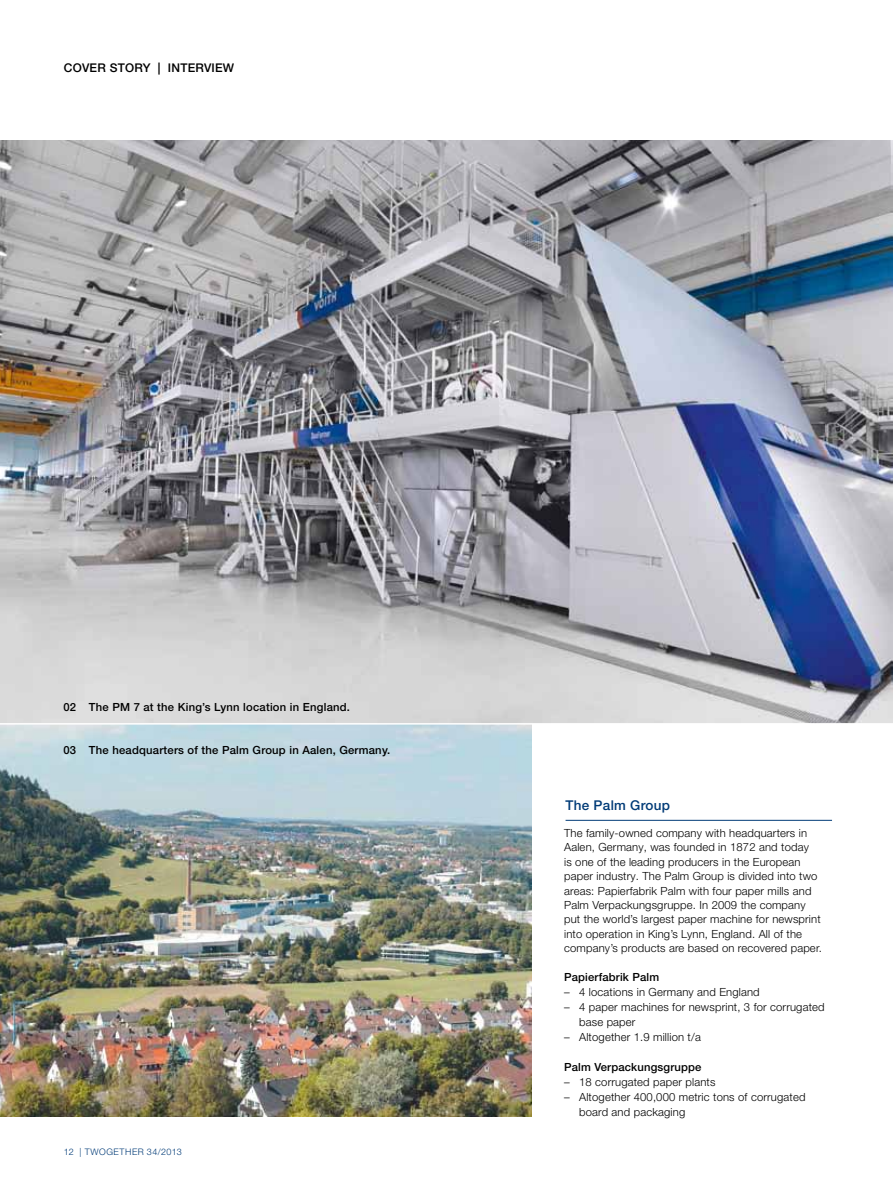
<style>
.page{position:relative;width:893px;height:1191px;background:#fff}
.page>*{position:absolute;margin:0;border:0;box-sizing:border-box;transform-origin:0 0}
._04_Infografik_Übers{font:500 13.5px "Helvetica Neue LT Pro";letter-spacing:.02em;color:#003b77}
.MWW_Rubrik_links_8_p{font:500 12px "Helvetica Neue LT Pro";letter-spacing:.02em;color:#000}
._04_Infografik_Text{font:300 11.25px/14.4px "Helvetica Neue LT Pro";letter-spacing:.015em;color:#000}
._04_Info_Aufzählung{font:300 11.25px/15px "Helvetica Neue LT Pro";letter-spacing:.015em;color:#000}
.MWW_Marginalie_Mediu{font:500 11.25px "Helvetica Neue LT Pro";letter-spacing:.02em;color:#000}
._04_Info_Aufzählung-2{font:500 11.25px "Helvetica Neue LT Pro";letter-spacing:.015em;color:#000}
._04_Infografik_Text-2{font:500 11.25px "Helvetica Neue LT Pro";letter-spacing:.015em;color:#000}
.MWW_Seitenzahlen_lin{font:300 9px "Helvetica Neue LT Pro";letter-spacing:.055em;color:#003b77}
</style>
<div class="page">
<img style="left:0;top:140px;width:893px;height:583px">
<hr style="left:566px;top:820px;width:266px;height:1px;background:#003b77">
<img style="left:0;top:724px;width:531px;height:392px">
<p class="MWW_Rubrik_links_8_p" style="left:64px;top:61px;width:172px">COVER STORY | INTERVIEW</p>
<p class="MWW_Marginalie_Mediu" style="left:63px;top:700px;width:288px">02 The PM 7 at the King’s Lynn location in England.</p>
<p class="MWW_Marginalie_Mediu" style="left:63px;top:743px;width:328px">03 The headquarters of the Palm Group in Aalen, Germany.</p>
<p class="MWW_Seitenzahlen_lin" style="left:64px;top:1146px;width:119px">12 | TWOGETHER 34/2013</p>
<p class="_04_Infografik_Übers" style="left:566px;top:797px;width:106px">The Palm Group</p>
<p class="_04_Infografik_Text" style="left:564px;top:825px;width:259px">The family-owned company with headquarters in Aalen, Germany, was founded in 1872 and today<br>is one of the leading producers in the European paper industry. The Palm Group is divided into two areas: Papierfabrik Palm with four paper mills and Palm Verpackungsgruppe. In 2009 the company put the world’s largest paper machine for newsprint into operation in King’s Lynn, England. All of the company’s products are based on recovered paper.</p>
<p class="_04_Infografik_Text-2" style="left:564px;top:970px;width:97px">Papierfabrik Palm</p>
<p class="_04_Info_Aufzählung" style="left:564px;top:984px;width:197px">– 4 locations in Germany and England</p>
<p class="_04_Info_Aufzählung" style="left:579px;top:999px;width:247px;text-indent:-15px">– 4 paper machines for newsprint, 3 for corrugated base paper</p>
<p class="_04_Info_Aufzählung" style="left:564px;top:1029px;width:138px">– Altogether 1.9 million t/a</p>
<p class="_04_Info_Aufzählung-2" style="left:564px;top:1060px;width:139px">Palm Verpackungsgruppe</p>
<p class="_04_Info_Aufzählung" style="left:564px;top:1074px;width:153px">– 18 corrugated paper plants</p>
<p class="_04_Info_Aufzählung" style="left:579px;top:1089px;width:228px;text-indent:-15px">– Altogether 400,000 metric tons of corrugated board and packaging</p>
</div>
